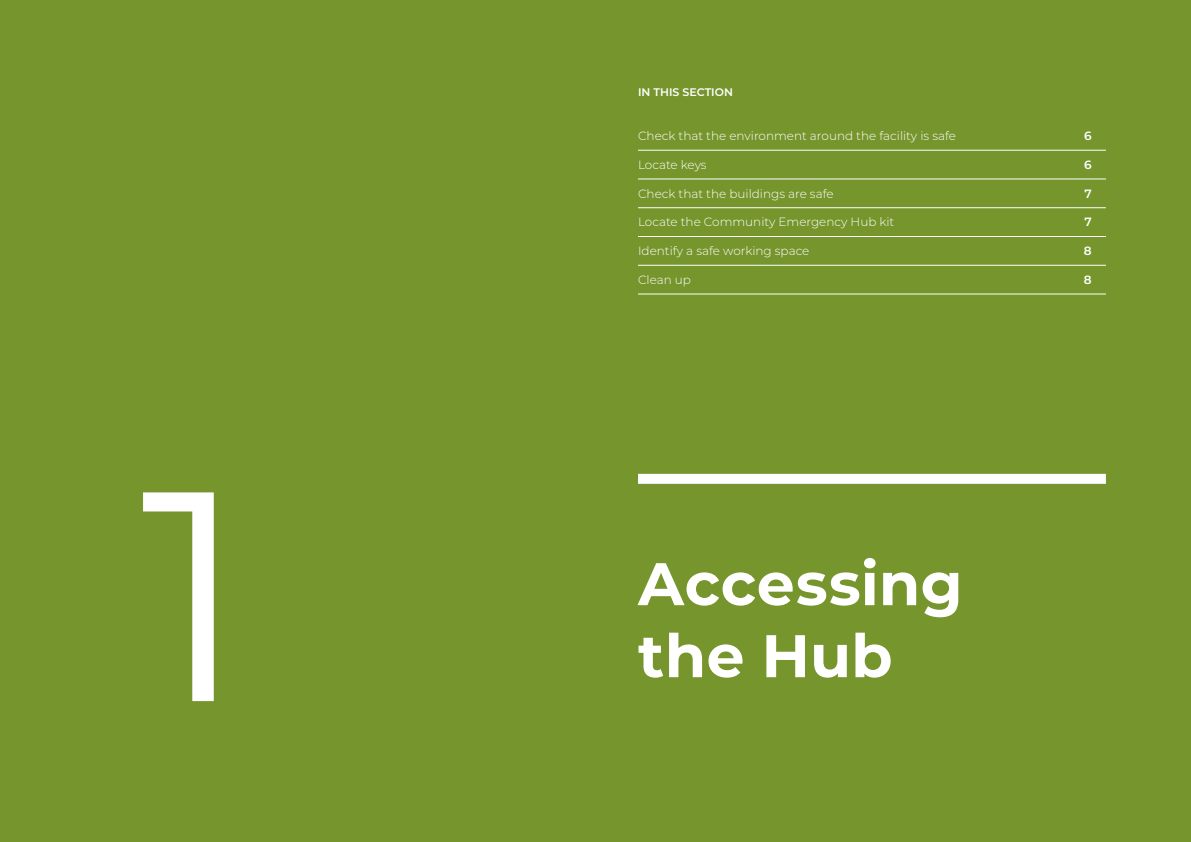
<style>
.page{position:relative;width:1191px;height:842px;background:#76952c}
.page>*{position:absolute;margin:0;border:0;box-sizing:border-box;transform-origin:0 0}
.Heading_1{font:298.1px "Montserrat";color:#fff}
.Section_title{font:700 60px "Montserrat";letter-spacing:.01em;color:#fff}
.t1{font:300 12px "Montserrat";color:#fff}
.t2{font:600 12px "Montserrat";color:#fff}
.In_this_section{font:600 11px "Montserrat";color:#fff}
</style>
<div class="page">
<div style="left:638px;top:474px;width:468px;height:10px;background:#fff"></div>
<hr style="left:638px;top:150px;width:468px;height:1px;background:#fff">
<hr style="left:638px;top:179px;width:468px;height:1px;background:#fff">
<hr style="left:638px;top:207px;width:468px;height:1px;background:#fff">
<hr style="left:638px;top:236px;width:468px;height:1px;background:#fff">
<hr style="left:638px;top:265px;width:468px;height:1px;background:#fff">
<hr style="left:638px;top:294px;width:468px;height:1px;background:#fff">
<p class="Heading_1" style="left:140px;top:390px;width:109px">1</p>
<p class="In_this_section" style="left:638px;top:84px;width:96px">IN THIS SECTION</p>
<p class="t1" style="left:638px;top:128px;width:319px">Check that the environment around the facility is safe</p>
<p class="t2" style="left:1084px;top:127px;width:9px">6</p>
<p class="t1" style="left:638px;top:156px;width:70px">Locate keys</p>
<p class="t2" style="left:1084px;top:156px;width:9px">6</p>
<p class="t1" style="left:638px;top:185px;width:197px">Check that the buildings are safe</p>
<p class="t2" style="left:1084px;top:185px;width:9px">7</p>
<p class="t1" style="left:638px;top:214px;width:258px">Locate the Community Emergency Hub kit</p>
<p class="t2" style="left:1084px;top:214px;width:9px">7</p>
<p class="t1" style="left:638px;top:243px;width:173px">Identify a safe working space</p>
<p class="t2" style="left:1084px;top:242px;width:9px">8</p>
<p class="t1" style="left:638px;top:271px;width:54px">Clean up</p>
<p class="t2" style="left:1084px;top:271px;width:9px">8</p>
<p class="Section_title" style="left:638px;top:541px;width:326px">Accessing</p>
<p class="Section_title" style="left:638px;top:613px;width:256px">the Hub</p>
</div>
